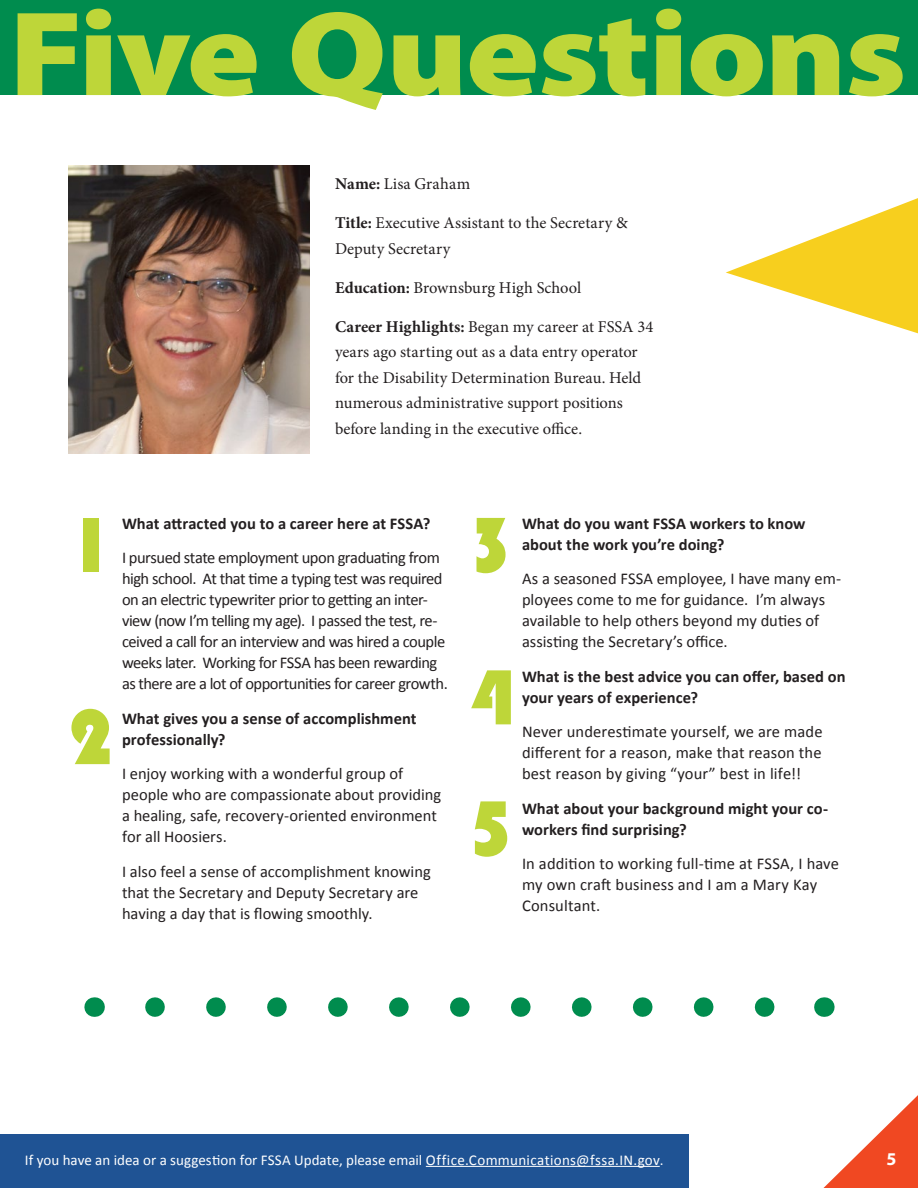
<style>
.page{position:relative;width:918px;height:1188px;background:#fff}
.page>*{position:absolute;margin:0;border:0;box-sizing:border-box;transform-origin:0 0}
.t1{font:900 121.2px "Myriad Pro";letter-spacing:-.015em;color:#bed639;scale:1.13 1}
.t2{font:81px "Bauhaus 93";color:#bed639}
.t3{font:700 18px "Myriad Pro";color:#fff}
.t4{font:16.5px/21px "Calibri";letter-spacing:-.005em;color:#231f20}
.t5{font:16.5px/21px "Calibri";letter-spacing:-.03em;color:#231f20}
.t6{font:16.5px/25.5px "Minion Pro";letter-spacing:.005em;color:#231f20}
.t7{font:700 16.5px/21px "Calibri";color:#231f20}
.t8{font:15px "Calibri";letter-spacing:.005em;color:#fff}
.s1{font-weight:700}
</style>
<div class="page">
<svg style="left:824px;top:1095px;width:94px;height:93px"></svg>
<div style="left:0;top:1134px;width:688px;height:54px;background:#1f5394"></div>
<div style="left:0;top:0;width:918px;height:94px;background:#008c4e"></div>
<hr style="left:426px;top:1166px;width:234px;height:1px;background:#fff">
<img style="left:69px;top:166px;width:240px;height:287px">
<svg style="left:726px;top:198px;width:192px;height:135px"></svg>
<svg style="left:155px;top:997px;width:620px;height:20px"></svg>
<svg style="left:94px;top:997px;width:1px;height:20px"></svg>
<svg style="left:824px;top:997px;width:1px;height:20px"></svg>
<p class="t1" style="left:9px;top:-27px;width:796px">Five Questions</p>
<p class="t6" style="left:335px;top:172px;width:137px"><span class="s1">Name:</span> Lisa Graham</p>
<p class="t6" style="left:335px;top:211px;width:294px"><span class="s1">Title:</span> Executive Assistant to the Secretary &amp;<br>Deputy Secretary</p>
<p class="t6" style="left:335px;top:275px;width:248px"><span class="s1">Education:</span> Brownsburg High School</p>
<p class="t6" style="left:335px;top:314px;width:320px"><span class="s1">Career Highlights:</span> Began my career at FSSA 34 years ago starting out as a data entry operator for the Disability Determination Bureau. Held numerous administrative support positions before landing in the executive office.</p>
<p class="t2" style="left:68px;top:499px;width:48px">1</p>
<p class="t2" style="left:68px;top:691px;width:48px">2</p>
<p class="t7" style="left:122px;top:513px;width:310px">What attracted you to a career here at FSSA?</p>
<p class="t5" style="left:122px;top:547px;width:327px">I pursued state employment upon graduating from high school. At that time a typing test was required on an electric typewriter prior to getting an inter&shy;view (now I’m telling my age). I passed the test, re&shy;ceived a call for an interview and was hired a couple weeks later. Working for FSSA has been rewarding as there are a lot of opportunities for career growth.</p>
<p class="t7" style="left:122px;top:708px;width:296px">What gives you a sense of accomplishment professionally?</p>
<p class="t4" style="left:122px;top:763px;width:321px">I enjoy working with a wonderful group of people who are compassionate about providing a healing, safe, recovery-oriented environment for all Hoosiers.</p>
<p class="t4" style="left:122px;top:861px;width:310px">I also feel a sense of accomplishment knowing that the Secretary and Deputy Secretary are having a day that is flowing smoothly.</p>
<p class="t2" style="left:468px;top:499px;width:48px">3</p>
<p class="t2" style="left:468px;top:652px;width:48px">4</p>
<p class="t2" style="left:468px;top:783px;width:48px">5</p>
<p class="t7" style="left:522px;top:513px;width:285px">What do you want FSSA workers to know about the work you’re doing?</p>
<p class="t4" style="left:522px;top:568px;width:321px">As a seasoned FSSA employee, I have many em&shy;ployees come to me for guidance. I’m always available to help others beyond my duties of assisting the Secretary’s office.</p>
<p class="t7" style="left:522px;top:666px;width:325px">What is the best advice you can offer, based on your years of experience?</p>
<p class="t4" style="left:522px;top:721px;width:302px;text-align:justify">Never underestimate yourself, we are made different for a reason, make that reason the best reason by giving “your” best in life!!</p>
<p class="t7" style="left:522px;top:798px;width:308px">What about your background might your co&shy;workers find surprising?</p>
<p class="t4" style="left:522px;top:853px;width:319px">In addition to working full-time at FSSA, I have my own craft business and I am a Mary Kay<br>Consultant.</p>
<p class="t8" style="left:25px;top:1150px;width:640px">If you have an idea or a suggestion for FSSA Update, please email Office.Communications@fssa.IN.gov.</p>
<p class="t3" style="left:886px;top:1147px;width:11px">5</p>
</div>
